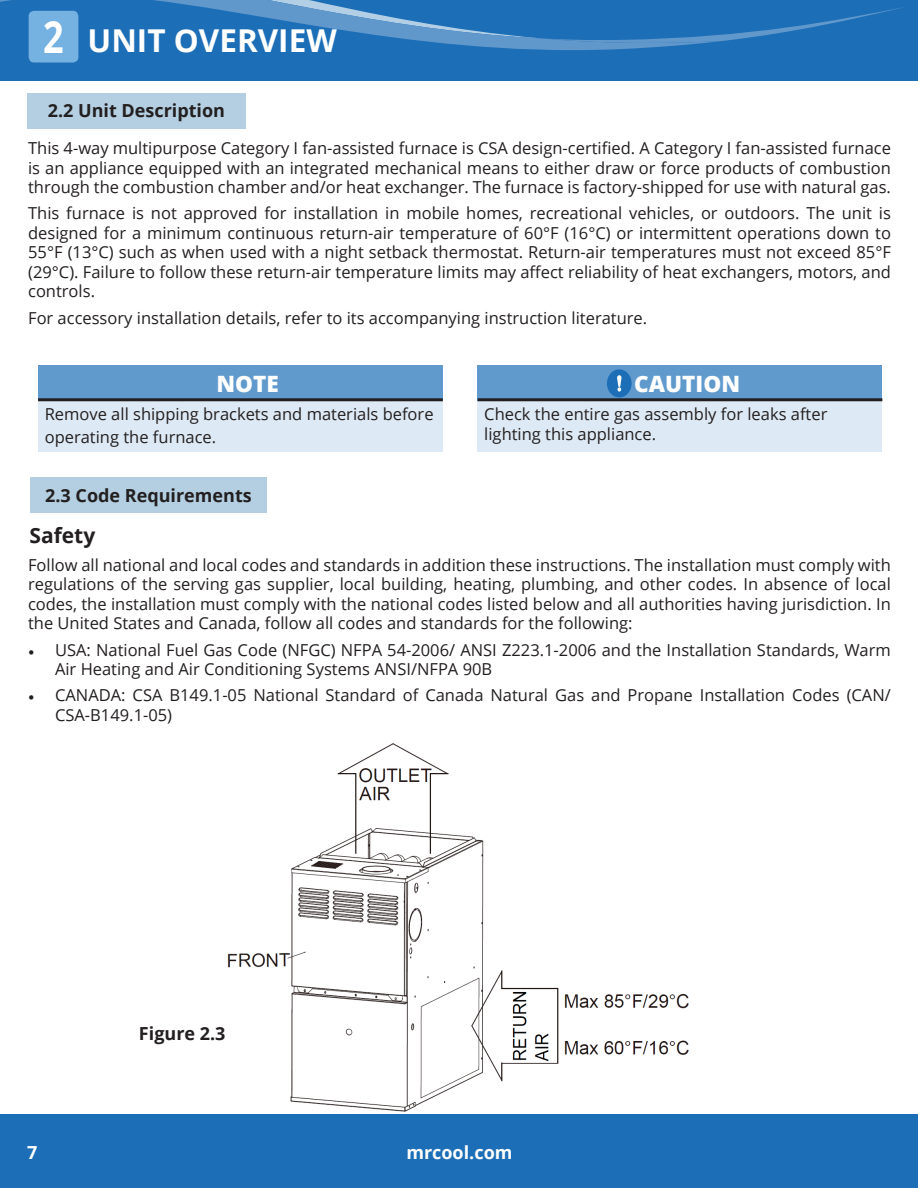
<style>
.page{position:relative;width:918px;height:1188px;background:#fff}
.page>*{position:absolute;margin:0;border:0;box-sizing:border-box;transform-origin:0 0}
.t1{font:700 44.4px "Open Sans";color:#fff;scale:.81 1}
.t2{font:700 31.5px "Open Sans";color:#fff}
.t3{font:800 22.5px "Open Sans";color:#fff}
.t4{font:700 21px "Open Sans";color:#231f20}
.Blue_Sub_Heads{font:700 18px "Open Sans";color:#231f20}
.t5{font:700 18px "Open Sans";color:#fff}
.t6{font:16.5px/19.5px "Open Sans";color:#231f20}
.s1{font-family:"Minion Pro"}
</style>
<div class="page">
<div style="left:0;top:1114px;width:918px;height:74px;background:#1c6eb7"></div>
<div style="left:0;top:0;width:918px;height:81px;background:#1c6eb7"></div>
<svg style="left:0;top:0;width:902px;height:50px"></svg>
<div style="left:477px;top:366px;width:405px;height:35px;background:#609acd"></div>
<div style="left:478px;top:401px;width:404px;height:50px;background:#dde9f4"></div>
<hr style="left:478px;top:398px;width:404px;height:3px;background:#231f20">
<div style="left:608px;top:371px;width:22px;height:25px;background:#1c6eb7;border-radius:50%"></div>
<div style="left:607px;top:369px;width:25px;height:28px;border:3px solid #1c6eb7;border-radius:50%"></div>
<svg style="left:617px;top:375px;width:5px;height:17px"></svg>
<div style="left:27px;top:93px;width:219px;height:35px;background:#b3cfe1"></div>
<div style="left:29px;top:11px;width:49px;height:52px;background:#75b2e1;border-radius:5px"></div>
<div style="left:30px;top:477px;width:237px;height:36px;background:#b3cfe1"></div>
<div style="left:38px;top:366px;width:405px;height:35px;background:#609acd"></div>
<div style="left:38px;top:401px;width:405px;height:50px;background:#dde9f4"></div>
<hr style="left:38px;top:398px;width:405px;height:3px;background:#231f20">
<img style="left:227px;top:743px;width:462px;height:369px">
<p class="t1" style="left:43px;top:6px;width:27px">2</p>
<p class="t2" style="left:88px;top:19px;width:251px">UNIT OVERVIEW</p>
<p class="Blue_Sub_Heads" style="left:48px;top:98px;width:179px">2.2 Unit Description</p>
<p class="t6" style="left:28px;top:138px;width:864px;text-align:justify">This 4-way multipurpose Category I fan-assisted furnace is CSA design-certified. A Category I fan-assisted furnace is an appliance equipped with an integrated mechanical means to either draw or force products of combustion through the combustion chamber and/or heat exchanger. The furnace is factory-shipped for use with natural gas.</p>
<p class="t6" style="left:28px;top:203px;width:864px;text-align:justify">This furnace is not approved for installation in mobile homes, recreational vehicles, or outdoors. The unit is designed for a minimum continuous return-air temperature of 60°F (16°C) or intermittent operations down to 55°F (13°C) such as when used with a night setback thermostat. Return-air temperatures must not exceed 85°F (29°C). Failure to follow these return-air temperature limits may affect reliability of heat exchangers, motors, and controls.</p>
<p class="t6" style="left:28px;top:308px;width:621px">For accessory installation details, refer to its accompanying instruction literature.</p>
<p class="t3" style="left:216px;top:367px;width:64px">NOTE</p>
<p class="t6" style="left:45px;top:403px;width:390px;line-height:22.5px">Remove all shipping brackets and materials before operating the furnace.</p>
<p class="Blue_Sub_Heads" style="left:45px;top:483px;width:208px">2.3 Code Requirements</p>
<p class="t4" style="left:30px;top:521px;width:67px">Safety</p>
<p class="t3" style="left:634px;top:367px;width:107px">CAUTION</p>
<p class="t6" style="left:484px;top:404px;width:345px">Check the entire gas assembly for leaks after lighting this appliance.</p>
<p class="t6" style="left:28px;top:555px;width:864px;text-align:justify">Follow all national and local codes and standards in addition these instructions. The installation must comply with regulations of the serving gas supplier, local building, heating, plumbing, and other codes. In absence of local codes, the installation must comply with the national codes listed below and all authorities having jurisdiction. In the United States and Canada, follow all codes and standards for the following:</p>
<p class="t6" style="left:55px;top:639px;width:837px;text-indent:-27px"><span class="s1">•</span> USA: National Fuel Gas Code (NFGC) NFPA 54-2006/ ANSI Z223.1-2006 and the Installation Standards, Warm<br>Air Heating and Air Conditioning Systems ANSI/NFPA 90B</p>
<p class="t6" style="left:55px;top:685px;width:837px;text-indent:-27px"><span class="s1">•</span> CANADA: CSA B149.1-05 National Standard of Canada Natural Gas and Propane Installation Codes (CAN/<br>CSA-B149.1-05)</p>
<p class="Blue_Sub_Heads" style="left:139px;top:1020px;width:88px">Figure 2.3</p>
<p class="t5" style="left:27px;top:1140px;width:12px">7</p>
<p class="t5" style="left:406px;top:1140px;width:108px">mrcool.com</p>
</div>
